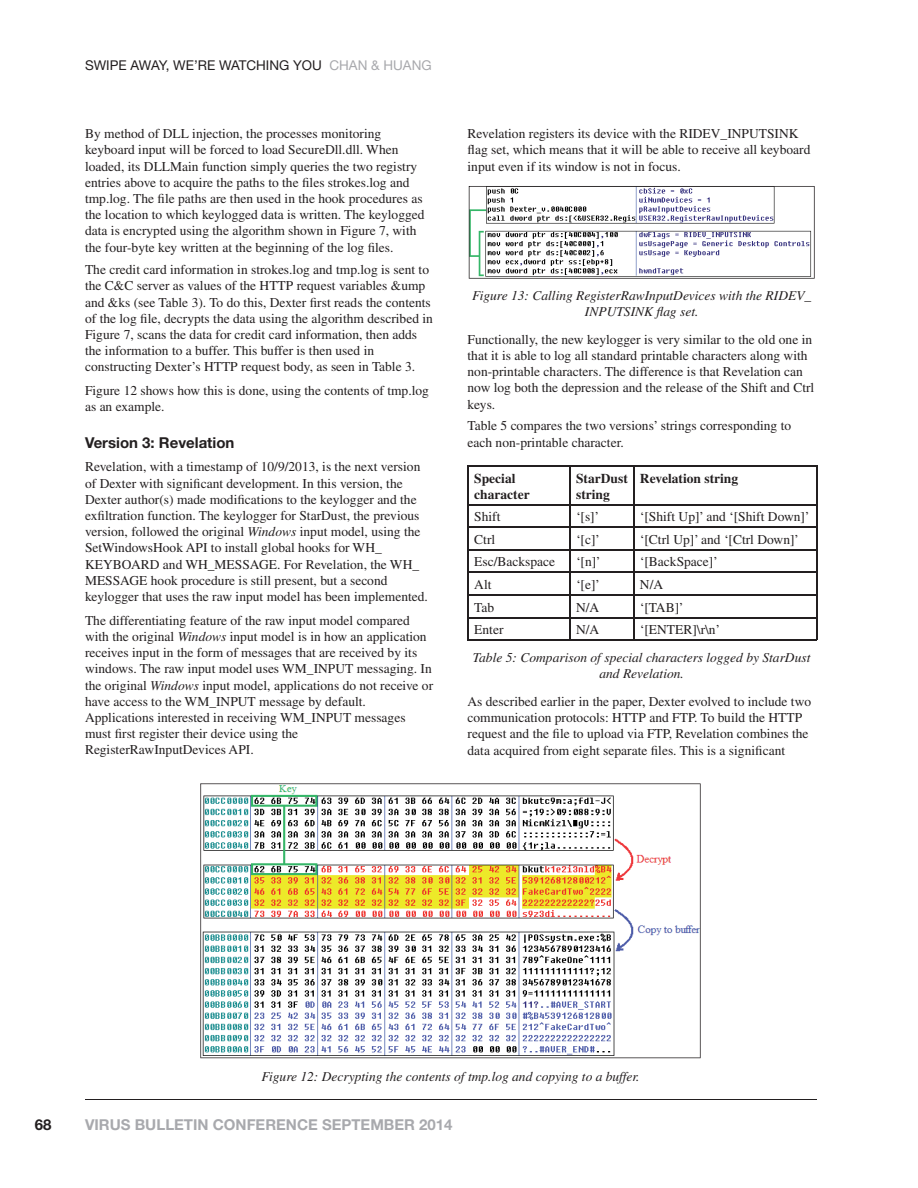
<style>
.page{position:relative;width:918px;height:1188px;background:#fff}
.page>*{position:absolute;margin:0;border:0;box-sizing:border-box;transform-origin:0 0}
.t1{font:700 15px "Helvetica Neue";color:#a8a9ad}
.t2{font:700 15px "Helvetica Neue";color:#231f20}
.t3{font:13.5px/16.2px "Times";color:#231f20}
.t4{font:italic 13.5px/16.2px "Times";color:#231f20;text-align:center}
.t5{font:700 13.5px/16.2px "Times";color:#231f20}
.t6{font:13.5px "Helvetica Neue";color:#231f20}
.s1{color:#a8a9ad}
.s2{font-style:italic}
</style>
<div class="page">
<hr style="left:85px;top:1099px;width:731px;height:1px;background:#231f20">
<svg style="left:200px;top:783px;width:501px;height:275px"></svg>
<svg style="left:469px;top:186px;width:346px;height:93px"></svg>
<hr style="left:468px;top:465px;width:102px;height:2px;background:#231f20">
<hr style="left:468px;top:467px;width:1px;height:37px;background:#231f20">
<hr style="left:570px;top:465px;width:64px;height:2px;background:#231f20">
<hr style="left:569px;top:467px;width:2px;height:37px;background:#231f20">
<hr style="left:634px;top:465px;width:183px;height:2px;background:#231f20">
<hr style="left:633px;top:467px;width:2px;height:37px;background:#231f20">
<hr style="left:816px;top:467px;width:1px;height:37px;background:#231f20">
<hr style="left:468px;top:504px;width:102px;height:2px;background:#231f20">
<hr style="left:570px;top:504px;width:64px;height:2px;background:#231f20">
<hr style="left:569px;top:506px;width:2px;height:21px;background:#231f20">
<hr style="left:634px;top:504px;width:183px;height:2px;background:#231f20">
<hr style="left:633px;top:506px;width:2px;height:21px;background:#231f20">
<hr style="left:468px;top:527px;width:102px;height:1px;background:#231f20">
<hr style="left:570px;top:527px;width:64px;height:1px;background:#231f20">
<hr style="left:569px;top:528px;width:2px;height:21px;background:#231f20">
<hr style="left:634px;top:527px;width:183px;height:1px;background:#231f20">
<hr style="left:633px;top:528px;width:2px;height:21px;background:#231f20">
<hr style="left:468px;top:549px;width:102px;height:2px;background:#231f20">
<hr style="left:570px;top:549px;width:64px;height:2px;background:#231f20">
<hr style="left:569px;top:551px;width:2px;height:21px;background:#231f20">
<hr style="left:634px;top:549px;width:183px;height:2px;background:#231f20">
<hr style="left:633px;top:551px;width:2px;height:21px;background:#231f20">
<hr style="left:468px;top:572px;width:102px;height:1px;background:#231f20">
<hr style="left:570px;top:572px;width:64px;height:1px;background:#231f20">
<hr style="left:569px;top:573px;width:2px;height:21px;background:#231f20">
<hr style="left:634px;top:572px;width:183px;height:1px;background:#231f20">
<hr style="left:633px;top:573px;width:2px;height:21px;background:#231f20">
<hr style="left:468px;top:594px;width:102px;height:2px;background:#231f20">
<hr style="left:570px;top:594px;width:64px;height:2px;background:#231f20">
<hr style="left:569px;top:596px;width:2px;height:21px;background:#231f20">
<hr style="left:634px;top:594px;width:183px;height:2px;background:#231f20">
<hr style="left:633px;top:596px;width:2px;height:21px;background:#231f20">
<hr style="left:468px;top:617px;width:102px;height:1px;background:#231f20">
<svg style="left:468px;top:506px;width:1px;height:133px"></svg>
<hr style="left:570px;top:617px;width:64px;height:1px;background:#231f20">
<hr style="left:569px;top:618px;width:2px;height:21px;background:#231f20">
<hr style="left:634px;top:617px;width:183px;height:1px;background:#231f20">
<hr style="left:633px;top:618px;width:2px;height:21px;background:#231f20">
<svg style="left:816px;top:506px;width:1px;height:133px"></svg>
<hr style="left:468px;top:639px;width:349px;height:2px;background:#231f20">
<p class="t6" style="left:85px;top:61px;width:348px">SWIPE AWAY, WE’RE WATCHING YOU <span class="s1">CHAN &amp; HUANG</span></p>
<p class="t3" style="left:85px;top:127px;width:341px">By method of DLL injection, the processes monitoring keyboard input will be forced to load SecureDll.dll. When loaded, its DLLMain function simply queries the two registry entries above to acquire the paths to the files strokes.log and tmp.log. The file paths are then used in the hook procedures as the location to which keylogged data is written. The keylogged data is encrypted using the algorithm shown in Figure 7, with the four-byte key written at the beginning of the log files.</p>
<p class="t3" style="left:85px;top:263px;width:349px">The credit card information in strokes.log and tmp.log is sent to the C&amp;C server as values of the HTTP request variables &amp;ump and &amp;ks (see Table 3). To do this, Dexter first reads the contents of the log file, decrypts the data using the algorithm described in Figure 7, scans the data for credit card information, then adds the information to a buffer. This buffer is then used in constructing Dexter’s HTTP request body, as seen in Table 3.</p>
<p class="t3" style="left:85px;top:383px;width:345px">Figure 12 shows how this is done, using the contents of tmp.log as an example.</p>
<p class="t2" style="left:85px;top:437px;width:151px">Version 3: Revelation</p>
<p class="t3" style="left:85px;top:460px;width:344px">Revelation, with a timestamp of 10/9/2013, is the next version of Dexter with significant development. In this version, the Dexter author(s) made modifications to the keylogger and the exfiltration function. The keylogger for StarDust, the previous version, followed the original <span class="s2">Windows</span> input model, using the SetWindowsHook API to install global hooks for WH_ KEYBOARD and WH_MESSAGE. For Revelation, the WH_ MESSAGE hook procedure is still present, but a second keylogger that uses the raw input model has been implemented.</p>
<p class="t3" style="left:85px;top:613px;width:350px">The differentiating feature of the raw input model compared with the original <span class="s2">Windows</span> input model is in how an application receives input in the form of messages that are received by its windows. The raw input model uses WM_INPUT messaging. In the original <span class="s2">Windows</span> input model, applications do not receive or have access to the WM_INPUT message by default.<br>Applications interested in receiving WM_INPUT messages must first register their device using the RegisterRawInputDevices API.</p>
<p class="t3" style="left:468px;top:127px;width:344px">Revelation registers its device with the RIDEV_INPUTSINK flag set, which means that it will be able to receive all keyboard input even if its window is not in focus.</p>
<p class="t4" style="left:472px;top:288px;width:341px">Figure 13: Calling RegisterRawInputDevices with the RIDEV_<br>INPUTSINK flag set.</p>
<p class="t3" style="left:468px;top:332px;width:348px">Functionally, the new keylogger is very similar to the old one in that it is able to log all standard printable characters along with non-printable characters. The difference is that Revelation can now log both the depression and the release of the Shift and Ctrl keys.</p>
<p class="t3" style="left:468px;top:419px;width:325px">Table 5 compares the two versions’ strings corresponding to each non-printable character.</p>
<p class="t5" style="left:474px;top:471px;width:57px">Special character</p>
<p class="t5" style="left:576px;top:471px;width:53px">StarDust string</p>
<p class="t5" style="left:640px;top:471px;width:100px">Revelation string</p>
<p class="t3" style="left:474px;top:510px;width:28px">Shift</p>
<p class="t3" style="left:576px;top:510px;width:25px">‘[s]’</p>
<p class="t3" style="left:640px;top:510px;width:171px">‘[Shift Up]’ and ‘[Shift Down]’</p>
<p class="t3" style="left:474px;top:533px;width:23px">Ctrl</p>
<p class="t3" style="left:576px;top:533px;width:25px">‘[c]’</p>
<p class="t3" style="left:640px;top:533px;width:161px">‘[Ctrl Up]’ and ‘[Ctrl Down]’</p>
<p class="t3" style="left:474px;top:555px;width:82px">Esc/Backspace</p>
<p class="t3" style="left:576px;top:555px;width:26px">‘[n]’</p>
<p class="t3" style="left:640px;top:555px;width:79px">‘[BackSpace]’</p>
<p class="t3" style="left:474px;top:578px;width:19px">Alt</p>
<p class="t3" style="left:576px;top:578px;width:25px">‘[e]’</p>
<p class="t3" style="left:640px;top:578px;width:25px">N/A</p>
<p class="t3" style="left:474px;top:600px;width:21px">Tab</p>
<p class="t3" style="left:576px;top:600px;width:25px">N/A</p>
<p class="t3" style="left:640px;top:600px;width:45px">‘[TAB]’</p>
<p class="t3" style="left:474px;top:623px;width:31px">Enter</p>
<p class="t3" style="left:576px;top:623px;width:25px">N/A</p>
<p class="t3" style="left:640px;top:623px;width:82px">‘[ENTER]\r\n’</p>
<p class="t4" style="left:473px;top:650px;width:339px">Table 5: Comparison of special characters logged by StarDust and Revelation.</p>
<p class="t3" style="left:468px;top:695px;width:345px">As described earlier in the paper, Dexter evolved to include two communication protocols: HTTP and FTP. To build the HTTP request and the file to upload via FTP, Revelation combines the data acquired from eight separate files. This is a significant</p>
<p class="t4" style="left:261px;top:1069px;width:380px">Figure 12: Decrypting the contents of tmp.log and copying to a buffer.</p>
<p class="t2" style="left:35px;top:1119px;width:18px">68</p>
<p class="t1" style="left:85px;top:1119px;width:369px">VIRUS BULLETIN CONFERENCE SEPTEMBER 2014</p>
</div>
